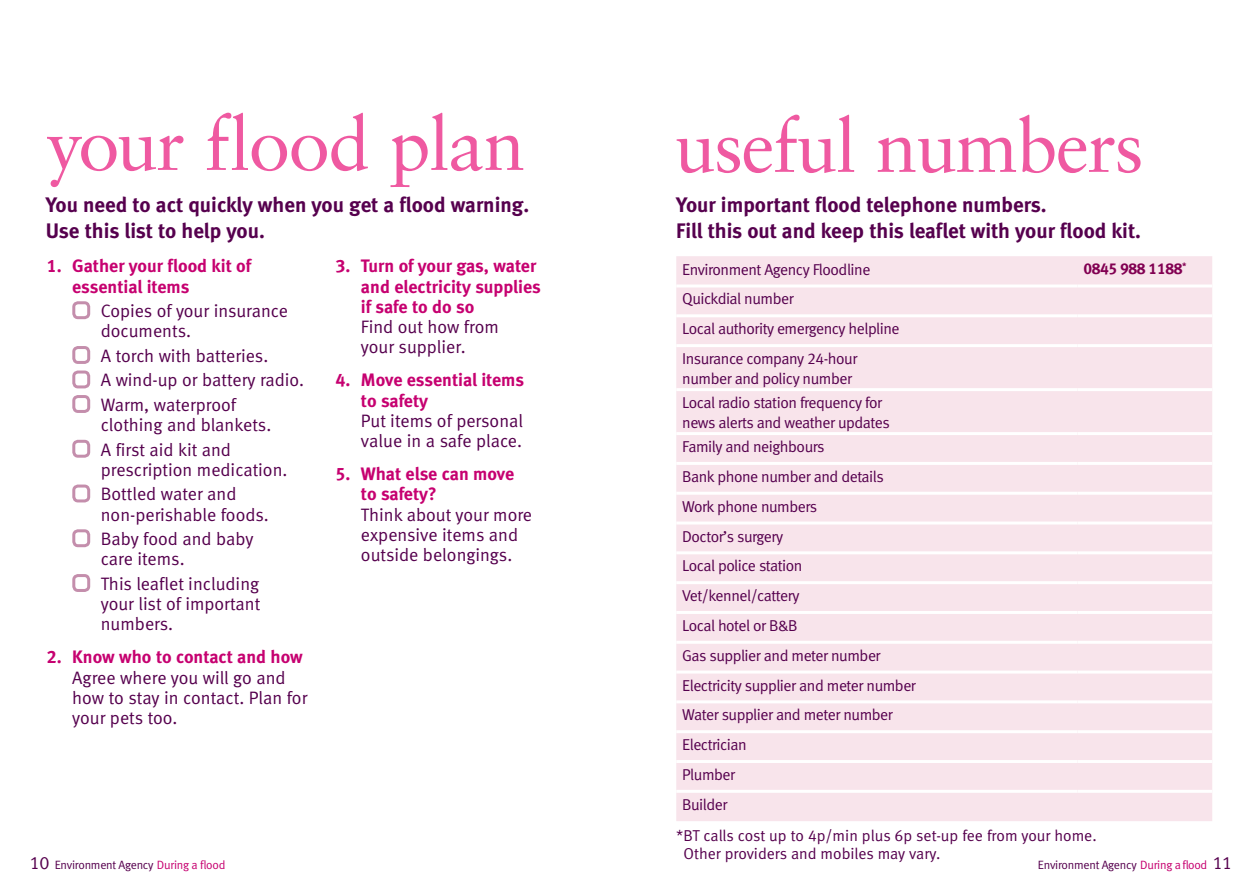
<style>
.page{position:relative;width:1259px;height:893px;background:#fff}
.page>*{position:absolute;margin:0;border:0;box-sizing:border-box;transform-origin:0 0}
.t1{font:75px "Sabon LT Std";letter-spacing:-.025em;color:#ef59a1}
.t2{font:700 21px/26.2px "EA Meta";color:#56004e}
.t3{font:18px/20.2px "EA Meta Normal";color:#56004e}
.t4{font:700 18px/20.2px "EA Meta";color:#c60170}
.t5{font:15.75px/29.8px "EA Meta Normal";letter-spacing:-.03em;color:#56004e}
.t6{font:15.75px/18px "EA Meta Normal";color:#56004e}
.t7{font:700 15.75px "EA Meta";letter-spacing:-.03em;color:#820052}
.t8{font:12px "EA Meta Normal";letter-spacing:-.02em;color:#56004e}
.s1{font-size:18px}
.s2{color:#c60170}
</style>
<div class="page">
<div style="left:72px;top:301px;width:18px;height:18px;border:3px solid #c48eac;border-radius:4px"></div>
<div style="left:72px;top:346px;width:18px;height:18px;border:3px solid #c48eac;border-radius:4px"></div>
<div style="left:72px;top:371px;width:18px;height:17px;border:3px solid #c48eac;border-radius:4px"></div>
<div style="left:72px;top:395px;width:18px;height:18px;border:3px solid #c48eac;border-radius:4px"></div>
<div style="left:72px;top:440px;width:18px;height:18px;border:3px solid #c48eac;border-radius:4px"></div>
<div style="left:72px;top:485px;width:18px;height:17px;border:3px solid #c48eac;border-radius:4px"></div>
<div style="left:72px;top:529px;width:18px;height:18px;border:3px solid #c48eac;border-radius:4px"></div>
<div style="left:72px;top:574px;width:18px;height:18px;border:3px solid #c48eac;border-radius:4px"></div>
<div style="left:676px;top:256px;width:536px;height:565px;background:#f8e4eb"></div>
<hr style="left:676px;top:284px;width:401px;height:3px;background:#fff">
<hr style="left:1077px;top:284px;width:135px;height:3px;background:#fff">
<hr style="left:676px;top:314px;width:401px;height:3px;background:#fff">
<hr style="left:1077px;top:314px;width:135px;height:3px;background:#fff">
<hr style="left:676px;top:344px;width:401px;height:3px;background:#fff">
<hr style="left:1077px;top:344px;width:135px;height:3px;background:#fff">
<hr style="left:676px;top:388px;width:401px;height:3px;background:#fff">
<hr style="left:1077px;top:388px;width:135px;height:3px;background:#fff">
<hr style="left:676px;top:432px;width:401px;height:3px;background:#fff">
<hr style="left:1077px;top:432px;width:135px;height:3px;background:#fff">
<hr style="left:676px;top:462px;width:401px;height:3px;background:#fff">
<hr style="left:1077px;top:462px;width:135px;height:3px;background:#fff">
<hr style="left:676px;top:492px;width:401px;height:3px;background:#fff">
<hr style="left:1077px;top:492px;width:135px;height:3px;background:#fff">
<hr style="left:676px;top:521px;width:401px;height:3px;background:#fff">
<hr style="left:1077px;top:521px;width:135px;height:3px;background:#fff">
<hr style="left:676px;top:551px;width:401px;height:3px;background:#fff">
<hr style="left:1077px;top:551px;width:135px;height:3px;background:#fff">
<hr style="left:676px;top:581px;width:401px;height:3px;background:#fff">
<hr style="left:1077px;top:581px;width:135px;height:3px;background:#fff">
<hr style="left:676px;top:611px;width:401px;height:3px;background:#fff">
<hr style="left:1077px;top:611px;width:135px;height:3px;background:#fff">
<hr style="left:676px;top:641px;width:401px;height:3px;background:#fff">
<hr style="left:1077px;top:641px;width:135px;height:3px;background:#fff">
<hr style="left:676px;top:671px;width:401px;height:3px;background:#fff">
<hr style="left:1077px;top:671px;width:135px;height:3px;background:#fff">
<hr style="left:676px;top:700px;width:401px;height:3px;background:#fff">
<hr style="left:1077px;top:700px;width:135px;height:3px;background:#fff">
<hr style="left:676px;top:730px;width:401px;height:3px;background:#fff">
<hr style="left:1077px;top:730px;width:135px;height:3px;background:#fff">
<hr style="left:676px;top:760px;width:401px;height:3px;background:#fff">
<hr style="left:1077px;top:760px;width:135px;height:3px;background:#fff">
<hr style="left:676px;top:790px;width:401px;height:3px;background:#fff">
<hr style="left:1077px;top:790px;width:135px;height:3px;background:#fff">
<h1 class="t1" style="left:46px;top:99px;width:481px">your flood plan</h1>
<p class="t2" style="left:46px;top:191px;width:485px">You need to act quickly when you get a flood warning.<br>Use this list to help you.</p>
<p class="t4" style="left:72px;top:256px;width:180px;text-indent:-26px">1. Gather your flood kit of essential items</p>
<p class="t3" style="left:101px;top:300px;width:189px">Copies of your insurance documents.</p>
<p class="t3" style="left:101px;top:343px;width:205px;line-height:24.5px">A torch with batteries.<br>A wind-up or battery radio.<br>Warm, waterproof</p>
<p class="t3" style="left:101px;top:412px;width:172px;line-height:24.5px">clothing and blankets.<br>A first aid kit and</p>
<p class="t3" style="left:101px;top:457px;width:188px;line-height:24.5px">prescription medication.<br>Bottled water and</p>
<p class="t3" style="left:101px;top:502px;width:169px;line-height:24.5px">non-perishable foods.<br>Baby food and baby</p>
<p class="t3" style="left:101px;top:547px;width:160px;line-height:24.5px">care items.<br>This leaflet including</p>
<p class="t3" style="left:101px;top:593px;width:161px">your list of important numbers.</p>
<p class="t4" style="left:47px;top:647px;width:257px">2. Know who to contact and how</p>
<p class="t3" style="left:72px;top:667px;width:236px">Agree where you will go and how to stay in contact. Plan for your pets too.</p>
<p class="t4" style="left:361px;top:256px;width:181px;text-indent:-26px">3. Turn of your gas, water and electricity supplies if safe to do so</p>
<p class="t3" style="left:361px;top:316px;width:139px">Find out how from your supplier.</p>
<p class="t4" style="left:361px;top:370px;width:165px;text-indent:-26px">4. Move essential items to safety</p>
<p class="t3" style="left:361px;top:410px;width:163px">Put items of personal value in a safe place.</p>
<p class="t4" style="left:361px;top:463px;width:155px;text-indent:-26px">5. What else can move to safety?</p>
<p class="t3" style="left:361px;top:504px;width:173px">Think about your more expensive items and outside belongings.</p>
<h1 class="t1" style="left:674px;top:101px;width:471px">useful numbers</h1>
<p class="t2" style="left:676px;top:191px;width:466px">Your important flood telephone numbers.<br>Fill this out and keep this leaflet with your flood kit.</p>
<p class="t5" style="left:682px;top:254px;width:190px">Environment Agency Floodline</p>
<p class="t7" style="left:1083px;top:260px;width:104px">0845 988 1188<sup>*</sup></p>
<p class="t5" style="left:682px;top:284px;width:219px">Quickdial number<br>Local authority emergency helpline<br>Insurance company 24-hour</p>
<p class="t5" style="left:682px;top:366px;width:201px;line-height:24.5px">number and policy number<br>Local radio station frequency for</p>
<p class="t5" style="left:682px;top:410px;width:209px;line-height:24.5px">news alerts and weather updates<br>Family and neighbours</p>
<p class="t5" style="left:682px;top:461px;width:235px">Bank phone number and details<br>Work phone numbers<br>Doctor’s surgery<br>Local police station<br>Vet/kennel/cattery<br>Local hotel or B&amp;B<br>Gas supplier and meter number<br>Electricity supplier and meter number<br>Water supplier and meter number<br>Electrician<br>Plumber<br>Builder</p>
<p class="t6" style="left:683px;top:826px;width:414px;text-indent:-7px">*BT calls cost up to 4p/min plus 6p set-up fee from your home.<br>Other providers and mobiles may vary.</p>
<p class="t8" style="left:30px;top:858px;width:197px"><span class="s1">10</span> Environment Agency <span class="s2">During a flood</span></p>
<p class="t8" style="left:1038px;top:858px;width:196px">Environment Agency <span class="s2">During a flood</span> <span class="s1">11</span></p>
</div>
